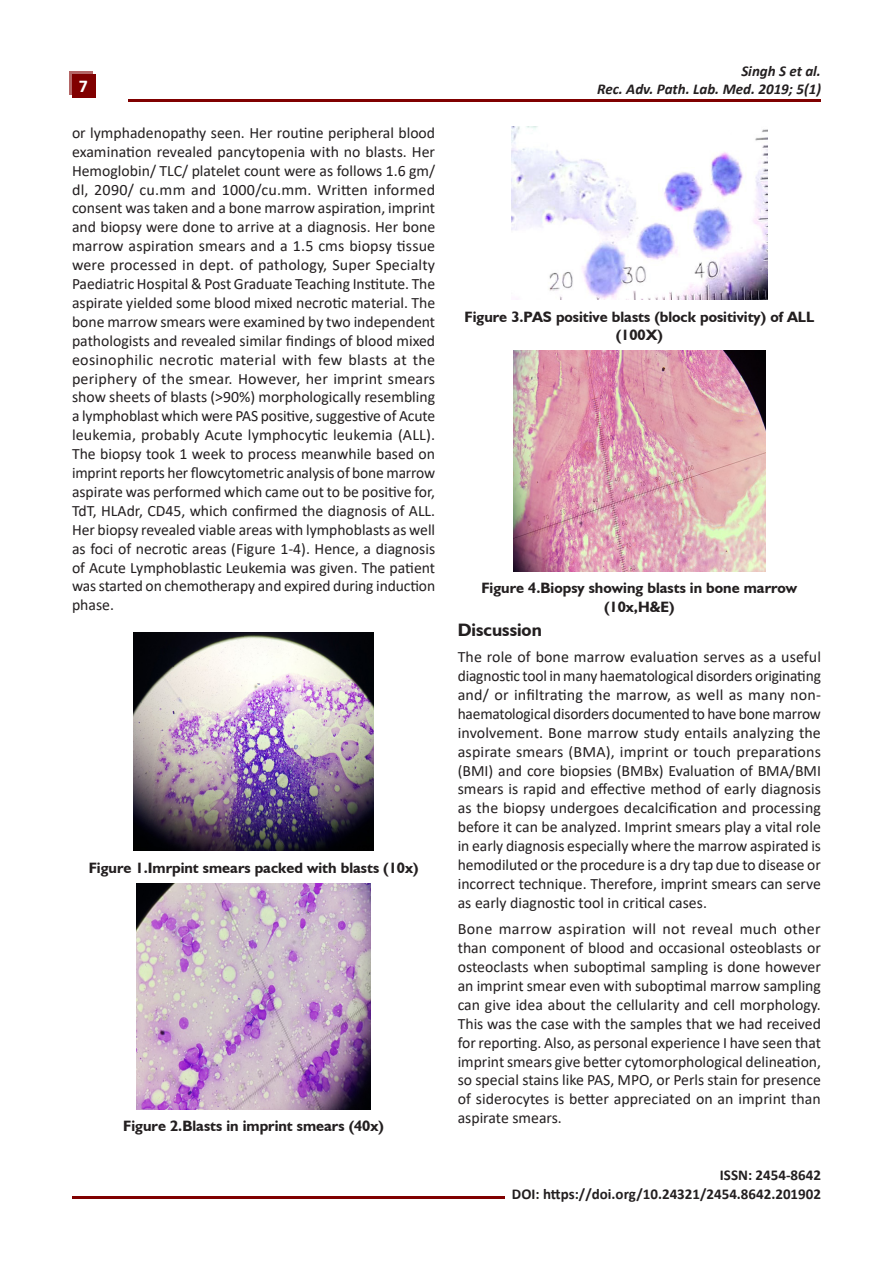
<style>
.page{position:relative;width:893px;height:1263px;background:#fff}
.page>*{position:absolute;margin:0;border:0;box-sizing:border-box;transform-origin:0 0}
.t1{font:700 18px "Humanist 521 BT";color:#231f20}
.t2{font:700 18px "Calibri";color:#fff}
.Pa5{font:15.75px/18.9px "Calibri";color:#231f20;text-align:justify}
.t3{font:700 15px/18.9px "Humanist 521 BT";color:#231f20;text-align:center}
.t4{font:700 15px/18.9px "Calibri";color:#231f20;text-align:right}
.t5{font:italic 700 15px/18px "Calibri";color:#231f20;text-align:right}
</style>
<div class="page">
<div style="left:69px;top:71px;width:23px;height:23px;background:#b46666"></div>
<div style="left:72px;top:74px;width:23px;height:23px;background:#800000"></div>
<hr style="left:128px;top:100px;width:693px;height:2px;background:#800000">
<hr style="left:72px;top:1196px;width:433px;height:2px;background:#800000">
<img style="left:514px;top:351px;width:251px;height:220px">
<img style="left:512px;top:126px;width:255px;height:174px">
<img style="left:137px;top:884px;width:233px;height:225px">
<img style="left:133px;top:633px;width:241px;height:217px">
<p class="t2" style="left:79px;top:74px;width:11px">7</p>
<p class="Pa5" style="left:72px;top:123px;width:365px">or lymphadenopathy seen. Her routine peripheral blood examination revealed pancytopenia with no blasts. Her Hemoglobin/ TLC/ platelet count were as follows 1.6 gm/ dl, 2090/ cu.mm and 1000/cu.mm. Written informed consent was taken and a bone marrow aspiration, imprint and biopsy were done to arrive at a diagnosis. Her bone marrow aspiration smears and a 1.5 cms biopsy tissue were processed in dept. of pathology, Super Specialty Paediatric Hospital &amp; Post Graduate Teaching Institute. The aspirate yielded some blood mixed necrotic material. The bone marrow smears were examined by two independent pathologists and revealed similar findings of blood mixed eosinophilic necrotic material with few blasts at the periphery of the smear. However, her imprint smears show sheets of blasts (&gt;90%) morphologically resembling a lymphoblast which were PAS positive, suggestive of Acute leukemia, probably Acute lymphocytic leukemia (ALL).<br>The biopsy took 1 week to process meanwhile based on imprint reports her flowcytometric analysis of bone marrow aspirate was performed which came out to be positive for, TdT, HLAdr, CD45, which confirmed the diagnosis of ALL.<br>Her biopsy revealed viable areas with lymphoblasts as well as foci of necrotic areas (Figure 1-4). Hence, a diagnosis of Acute Lymphoblastic Leukemia was given. The patient was started on chemotherapy and expired during induction phase.</p>
<p class="t3" style="left:89px;top:858px;width:331px">Figure 1.Imrpint smears packed with blasts (10x)</p>
<p class="t3" style="left:123px;top:1116px;width:262px">Figure 2.Blasts in imprint smears (40x)</p>
<p class="t5" style="left:597px;top:61px;width:225px">Singh S et al.<br>Rec. Adv. Path. Lab. Med. 2019; 5(1)</p>
<p class="t3" style="left:464px;top:307px;width:351px">Figure 3.PAS positive blasts (block positivity) of ALL (100X)</p>
<p class="t3" style="left:481px;top:578px;width:317px">Figure 4.Biopsy showing blasts in bone marrow (10x,H&amp;E)</p>
<p class="t1" style="left:458px;top:618px;width:86px">Discussion</p>
<p class="Pa5" style="left:458px;top:647px;width:365px">The role of bone marrow evaluation serves as a useful diagnostic tool in many haematological disorders originating and/ or infiltrating the marrow, as well as many non&shy;haematological disorders documented to have bone marrow involvement. Bone marrow study entails analyzing the aspirate smears (BMA), imprint or touch preparations (BMI) and core biopsies (BMBx) Evaluation of BMA/BMI smears is rapid and effective method of early diagnosis as the biopsy undergoes decalcification and processing before it can be analyzed. Imprint smears play a vital role in early diagnosis especially where the marrow aspirated is hemodiluted or the procedure is a dry tap due to disease or incorrect technique. Therefore, imprint smears can serve as early diagnostic tool in critical cases.</p>
<p class="Pa5" style="left:458px;top:919px;width:365px">Bone marrow aspiration will not reveal much other than component of blood and occasional osteoblasts or osteoclasts when suboptimal sampling is done however an imprint smear even with suboptimal marrow sampling can give idea about the cellularity and cell morphology.<br>This was the case with the samples that we had received for reporting. Also, as personal experience I have seen that imprint smears give better cytomorphological delineation, so special stains like PAS, MPO, or Perls stain for presence of siderocytes is better appreciated on an imprint than aspirate smears.</p>
<p class="t4" style="left:512px;top:1165px;width:311px">ISSN: 2454-8642<br>DOI: https://doi.org/10.24321/2454.8642.201902</p>
</div>
